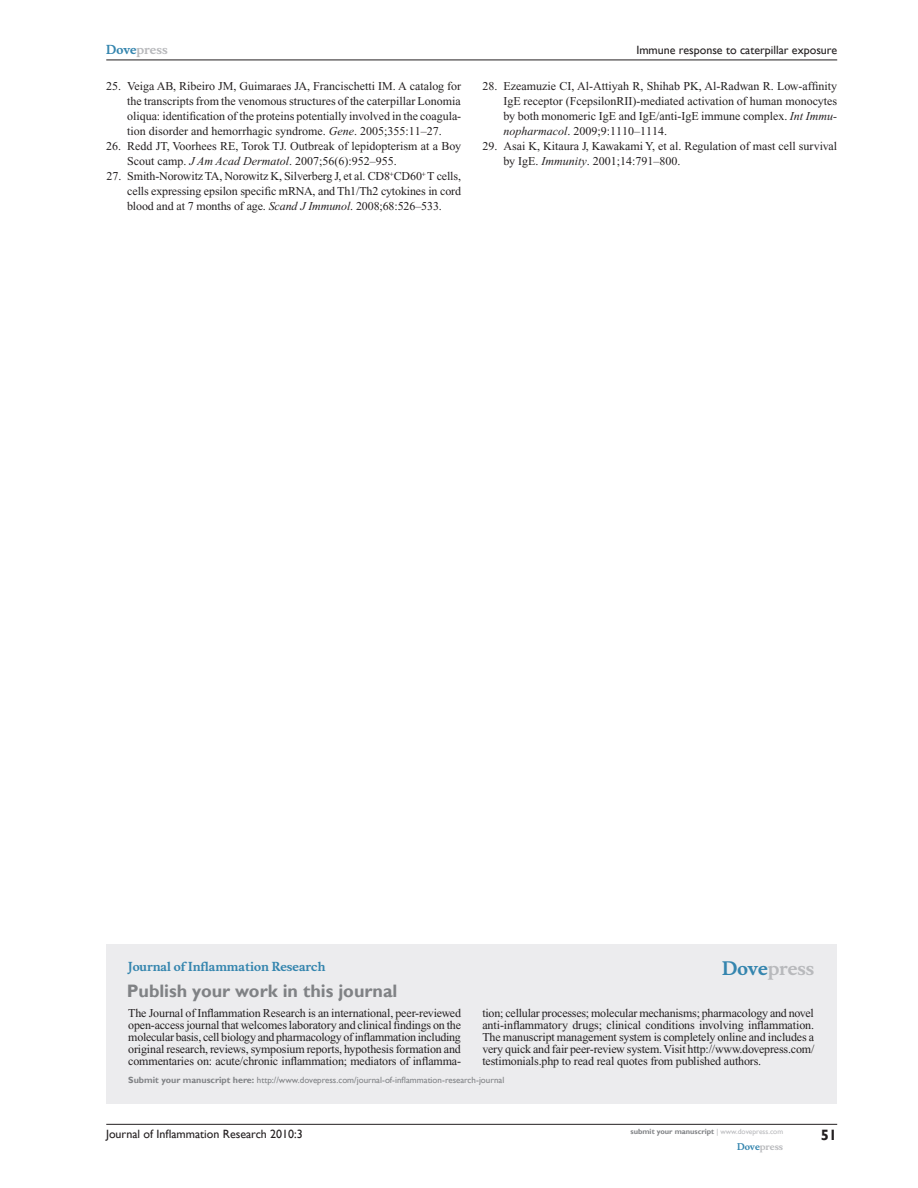
<style>
.page{position:relative;width:918px;height:1188px;background:#fff}
.page>*{position:absolute;margin:0;border:0;box-sizing:border-box;transform-origin:0 0}
.t1{font:700 18px "Gill Sans";color:#808285}
.t2{font:700 18px "Musee";color:#b8b9bc}
.t3{font:700 15px "Gill Sans";color:#231f20}
.t4{font:12px/15px "Times New Roman";color:#231f20;text-align:justify}
.t5{font:12px "Gill Sans";color:#231f20}
.t6{font:700 12px "Musee";color:#3485ae}
.t7{font:700 12px "Musee";color:#b8b9bc}
.t8{font:9px "Gill Sans";color:#808285}
.t9{font:700 9px "Musee";color:#b8b9bc}
.t10{font:700 7.5px "Gill Sans";color:#808285}
.s1{color:#3485ae}
.s2{font-style:italic}
.s3{font-weight:700}
.s4{font-weight:400;color:#b8b9bc}
</style>
<div class="page">
<div style="left:106px;top:944px;width:731px;height:159px;background:#ececee"></div>
<hr style="left:106px;top:1124px;width:731px;height:1px;background:#231f20">
<hr style="left:106px;top:60px;width:731px;height:1px;background:#231f20">
<p class="t7" style="left:106px;top:43px;width:63px"><span class="s1">Dove</span>press</p>
<p class="t4" style="left:127px;top:79px;width:335px;text-indent:-21px">25. Veiga AB, Ribeiro JM, Guimaraes JA, Francischetti IM. A catalog for the transcripts from the venomous structures of the caterpillar Lonomia oliqua: identification of the proteins potentially involved in the coagula&shy;tion disorder and hemorrhagic syndrome. <span class="s2">Gene</span>. 2005;355:11–27.</p>
<p class="t4" style="left:127px;top:139px;width:335px;text-indent:-21px">26. Redd JT, Voorhees RE, Torok TJ. Outbreak of lepidopterism at a Boy<br>Scout camp. <span class="s2">J Am Acad Dermatol</span>. 2007;56(6):952–955.</p>
<p class="t4" style="left:127px;top:169px;width:335px;text-indent:-21px">27. Smith-Norowitz TA, Norowitz K, Silverberg J, et al. CD8 CD60 T cells, cells expressing epsilon specific mRNA, and Th1/Th2 cytokines in cord blood and at 7 months of age. <span class="s2">Scand J Immunol</span>. 2008;68:526–533.</p>
<p class="t5" style="left:636px;top:43px;width:202px">Immune response to caterpillar exposure</p>
<p class="t4" style="left:503px;top:79px;width:335px;text-indent:-21px">28. Ezeamuzie CI, Al-Attiyah R, Shihab PK, Al-Radwan R. Low-affinity IgE receptor (FcepsilonRII)-mediated activation of human monocytes by both monomeric IgE and IgE/anti-IgE immune complex. <span class="s2">Int Immu&shy;nopharmacol</span>. 2009;9:1110–1114.</p>
<p class="t4" style="left:503px;top:139px;width:335px;text-indent:-21px">29. Asai K, Kitaura J, Kawakami Y, et al. Regulation of mast cell survival by IgE. <span class="s2">Immunity</span>. 2001;14:791–800.</p>
<p class="t6" style="left:128px;top:959px;width:199px">Journal of Inflammation Research</p>
<h1 class="t1" style="left:127px;top:980px;width:272px">Publish your work in this journal</h1>
<h1 class="t2" style="left:722px;top:958px;width:94px"><span class="s1">Dove</span>press</h1>
<p class="t4" style="left:128px;top:1007px;width:334px;line-height:12px">The Journal of Inflammation Research is an international, peer-reviewed open-access journal that welcomes laboratory and clinical findings on the molecular basis, cell biology and pharmacology of inflammation including original research, reviews, symposium reports, hypothesis formation and commentaries on: acute/chronic inflammation; mediators of inflamma-</p>
<p class="t4" style="left:482px;top:1007px;width:334px;line-height:12px">tion; cellular processes; molecular mechanisms; pharmacology and novel anti-inflammatory drugs; clinical conditions involving inflammation.<br>The manuscript management system is completely online and includes a very quick and fair peer-review system. Visit http://www.dovepress.com/ testimonials.php to read real quotes from published authors.</p>
<p class="t8" style="left:128px;top:1075px;width:378px"><span class="s3">Submit your manuscript here:</span> http://www.dovepress.com/journal-of-inflammation-research-journal</p>
<p class="t5" style="left:106px;top:1127px;width:198px">Journal of Inflammation Research 2010:3</p>
<p class="t10" style="left:631px;top:1127px;width:154px">submit your manuscript <span class="s4">| www.dovepress.com</span></p>
<p class="t9" style="left:737px;top:1141px;width:48px"><span class="s1">Dove</span>press</p>
<p class="t3" style="left:821px;top:1126px;width:18px">51</p>
</div>
